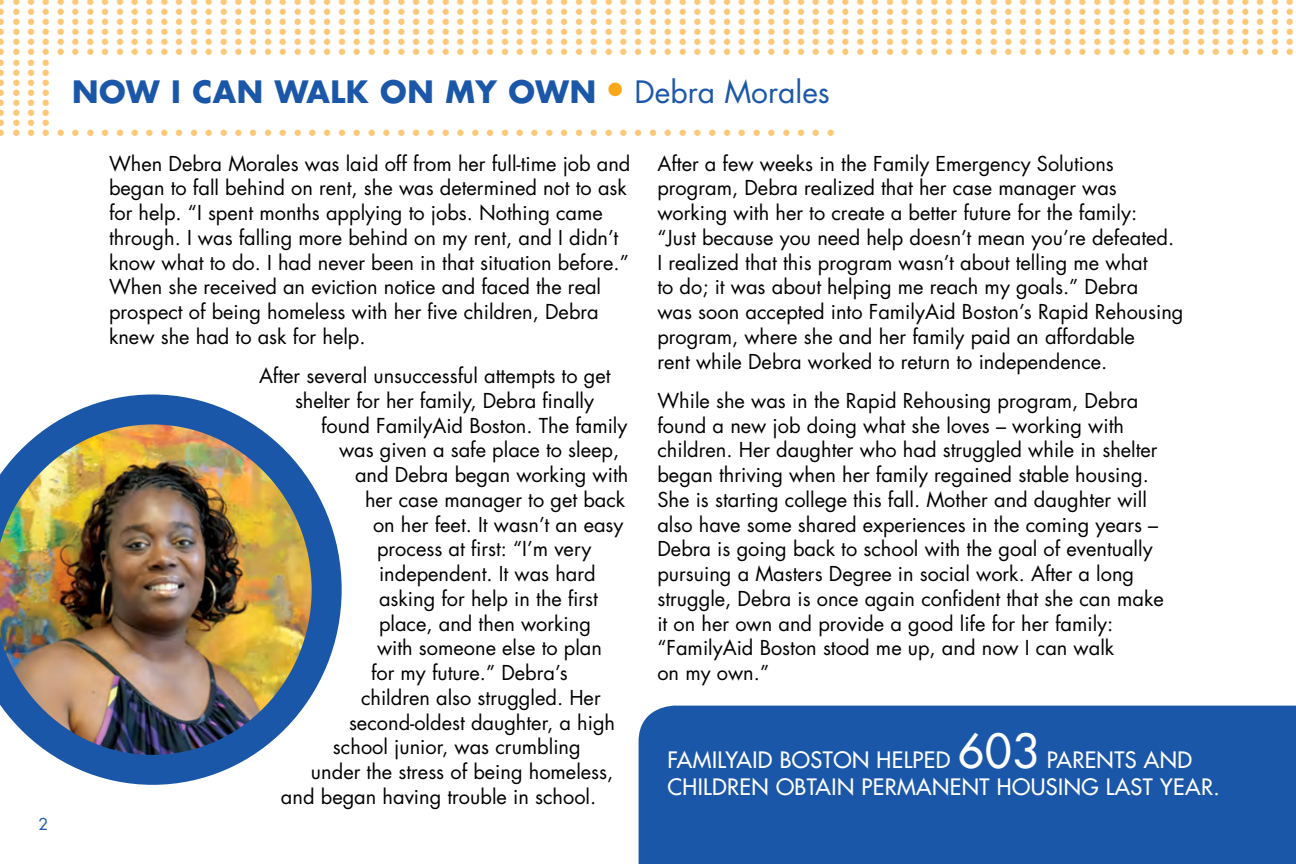
<style>
.page{position:relative;width:1296px;height:864px;background:#fff}
.page>*{position:absolute;margin:0;border:0;box-sizing:border-box;transform-origin:0 0}
.t1{font:700 30px "Futura";letter-spacing:.02em;color:#1b57a8}
.t2{font:24px "Minion Pro";color:#fec879}
.t3{font:22px/26.6px "Futura";letter-spacing:.02em;color:#fff}
.t4{font:20px/24.8px "Futura";color:#000}
.t5{font:16px "Futura";color:#1b57a8}
.s1{font-weight:300;font-stretch:condensed;font-size:36px;color:#faa81a}
.s2{font-weight:400}
.s3{font-size:46px}
</style>
<div class="page">
<img style="left:0;top:394px;width:342px;height:391px">
<div style="left:639px;top:706px;width:657px;height:158px;background:#1b57a8"></div>
<p class="t2" style="left:-3px;top:-16px;width:1299px">• • • • • • • • • • • • • • • • • • • • • • • • • • • • • • • • • • • • • • • • • • • • • • • • • • • • • • • • • • • • • • • • • • • • • • • • • • • • • • • • • • • • • • • •</p>
<p class="t2" style="left:-3px;top:-6px;width:1299px">• • • • • • • • • • • • • • • • • • • • • • • • • • • • • • • • • • • • • • • • • • • • • • • • • • • • • • • • • • • • • • • • • • • • • • • • • • • • • • • • • • • • • • • •</p>
<p class="t2" style="left:-3px;top:4px;width:1299px">• • • • • • • • • • • • • • • • • • • • • • • • • • • • • • • • • • • • • • • • • • • • • • • • • • • • • • • • • • • • • • • • • • • • • • • • • • • • • • • • • • • • • • • •</p>
<p class="t2" style="left:-3px;top:14px;width:1299px">• • • • • • • • • • • • • • • • • • • • • • • • • • • • • • • • • • • • • • • • • • • • • • • • • • • • • • • • • • • • • • • • • • • • • • • • • • • • • • • • • • • • • • • •</p>
<p class="t2" style="left:-3px;top:24px;width:1299px">• • • • • • • • • • • • • • • • • • • • • • • • • • • • • • • • • • • • • • • • • • • • • • • • • • • • • • • • • • • • • • • • • • • • • • • • • • • • • • • • • • • • • • • •</p>
<p class="t2" style="left:-3px;top:34px;width:1299px">• • • • • • • • • • • • • • • • • • • • • • • • • • • • • • • • • • • • • • • • • • • • • • • • • • • • • • • • • • • • • • • • • • • • • • • • • • • • • • • • • • • • • • • •</p>
<p class="t2" style="left:-3px;top:44px;width:55px">• • • •</p>
<p class="t2" style="left:-3px;top:54px;width:55px">• • • •</p>
<p class="t2" style="left:-3px;top:64px;width:55px">• • • •</p>
<p class="t2" style="left:-3px;top:74px;width:55px">• • • •</p>
<p class="t2" style="left:-3px;top:84px;width:55px">• • • •</p>
<p class="t2" style="left:-3px;top:94px;width:55px">• • • •</p>
<p class="t2" style="left:-3px;top:104px;width:55px">• • • •</p>
<p class="t2" style="left:-3px;top:114px;width:840px">• • • • • • • • • • • • • • • • • • • • • • • • • • • • • • • • • • • • • • • • • • • • • • • • • • • • • • • • •</p>
<h1 class="t1" style="left:72px;top:71px;width:759px">NOW I CAN WALK ON MY OWN <span class="s1">•</span> <span class="s2">Debra Morales</span></h1>
<p class="t5" style="left:38px;top:813px;width:11px">2</p>
<p class="t4" style="left:109px;top:151px;width:523px">When Debra Morales was laid off from her full-time job and began to fall behind on rent, she was determined not to ask for help. “I spent months applying to jobs. Nothing came through. I was falling more behind on my rent, and I didn’t know what to do. I had never been in that situation before.” When she received an eviction notice and faced the real prospect of being homeless with her five children, Debra knew she had to ask for help.</p>
<p class="t4" style="left:259px;top:363px;width:353px">After several unsuccessful attempts to get</p>
<p class="t4" style="left:295px;top:388px;width:301px">shelter for her family, Debra finally</p>
<p class="t4" style="left:321px;top:413px;width:308px">found FamilyAid Boston. The family</p>
<p class="t4" style="left:339px;top:437px;width:282px">was given a safe place to sleep,</p>
<p class="t4" style="left:355px;top:462px;width:275px">and Debra began working with</p>
<p class="t4" style="left:365px;top:487px;width:262px">her case manager to get back</p>
<p class="t4" style="left:373px;top:512px;width:252px">on her feet. It wasn’t an easy</p>
<p class="t4" style="left:377px;top:536px;width:216px">process at first: “I’m very</p>
<p class="t4" style="left:379px;top:561px;width:218px">independent. It was hard</p>
<p class="t4" style="left:379px;top:586px;width:220px">asking for help in the first</p>
<p class="t4" style="left:379px;top:611px;width:214px">place, and then working</p>
<p class="t4" style="left:377px;top:635px;width:227px">with someone else to plan</p>
<p class="t4" style="left:371px;top:660px;width:198px">for my future.” Debra’s</p>
<p class="t4" style="left:361px;top:685px;width:241px">children also struggled. Her</p>
<p class="t4" style="left:349px;top:710px;width:268px">second-oldest daughter, a high</p>
<p class="t4" style="left:333px;top:734px;width:249px">school junior, was crumbling</p>
<p class="t4" style="left:311px;top:759px;width:304px">under the stress of being homeless,</p>
<p class="t4" style="left:281px;top:784px;width:317px">and began having trouble in school.</p>
<p class="t4" style="left:657px;top:151px;width:528px">After a few weeks in the Family Emergency Solutions program, Debra realized that her case manager was working with her to create a better future for the family:<br>“Just because you need help doesn’t mean you’re defeated.<br>I realized that this program wasn’t about telling me what<br>to do; it was about helping me reach my goals.” Debra<br>was soon accepted into FamilyAid Boston’s Rapid Rehousing program, where she and her family paid an affordable<br>rent while Debra worked to return to independence.</p>
<p class="t4" style="left:657px;top:388px;width:508px">While she was in the Rapid Rehousing program, Debra found a new job doing what she loves – working with children. Her daughter who had struggled while in shelter began thriving when her family regained stable housing.<br>She is starting college this fall. Mother and daughter will also have some shared experiences in the coming years – Debra is going back to school with the goal of eventually pursuing a Masters Degree in social work. After a long struggle, Debra is once again confident that she can make it on her own and provide a good life for her family: “FamilyAid Boston stood me up, and now I can walk<br>on my own.”</p>
<p class="t3" style="left:667px;top:747px;width:554px">FAMILYAID BOSTON HELPED <span class="s3">603</span> PARENTS AND<br>CHILDREN OBTAIN PERMANENT HOUSING LAST YEAR.</p>
</div>
